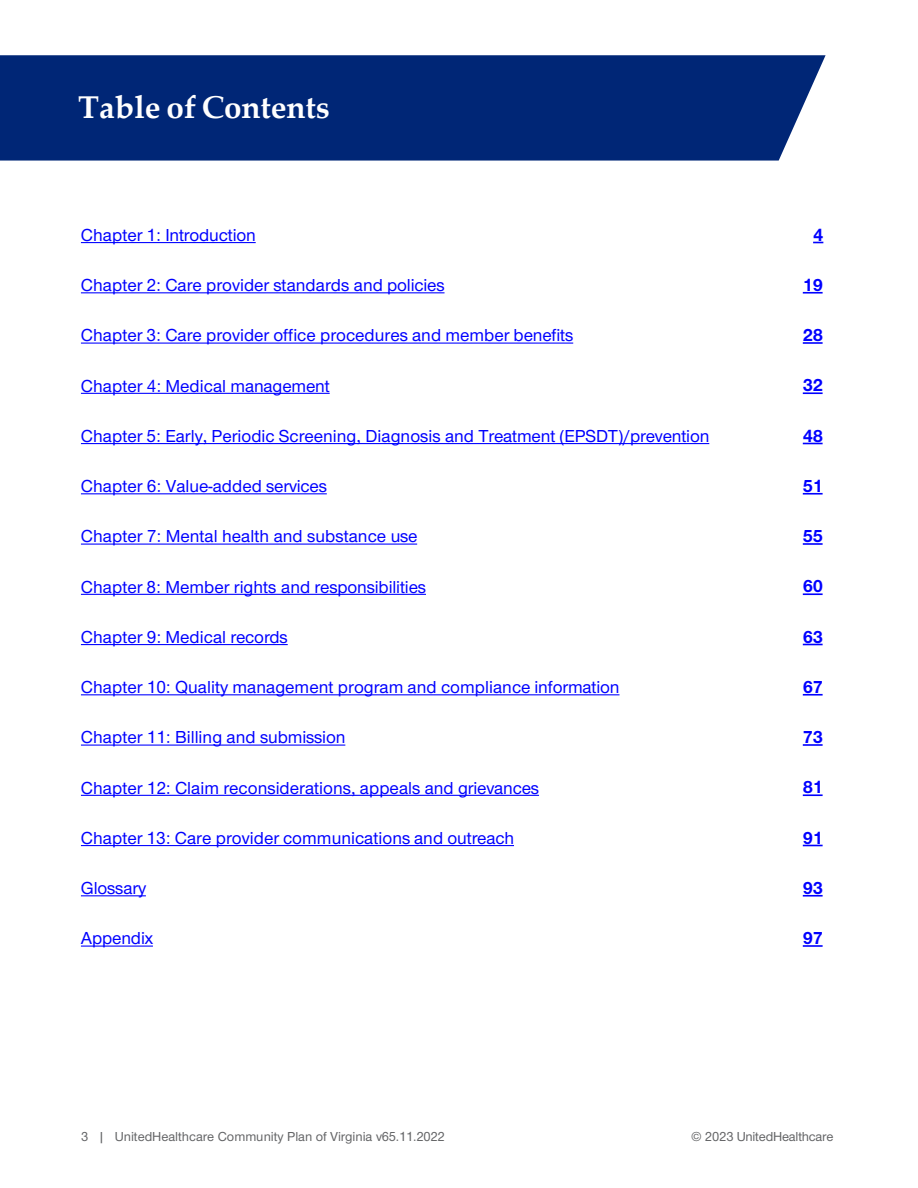
<style>
.page{position:relative;width:918px;height:1188px;background:#fff}
.page>*{position:absolute;margin:0;border:0;box-sizing:border-box;transform-origin:0 0}
.t1{font:700 31.5px "Palatino Linotype";letter-spacing:-.005em;color:#fff}
.t2{font:500 18px "UHC Sans";color:#00f}
.t3{font:700 18px "UHC Sans";letter-spacing:-.025em;color:#00f}
.t4{font:13.5px "UHC Sans";letter-spacing:-.005em;color:#636466}
</style>
<div class="page">
<div style="left:0;top:55px;width:826px;height:106px;background:#002676"></div>
<svg style="left:81px;top:242px;width:175px;height:1px"></svg>
<svg style="left:81px;top:292px;width:364px;height:1px"></svg>
<svg style="left:803px;top:292px;width:20px;height:2px"></svg>
<svg style="left:81px;top:343px;width:492px;height:1px"></svg>
<svg style="left:803px;top:342px;width:20px;height:2px"></svg>
<svg style="left:81px;top:393px;width:249px;height:1px"></svg>
<svg style="left:803px;top:392px;width:20px;height:2px"></svg>
<svg style="left:81px;top:443px;width:628px;height:1px"></svg>
<svg style="left:803px;top:443px;width:20px;height:1px"></svg>
<svg style="left:81px;top:493px;width:246px;height:1px"></svg>
<svg style="left:803px;top:493px;width:20px;height:2px"></svg>
<svg style="left:81px;top:544px;width:336px;height:1px"></svg>
<svg style="left:803px;top:543px;width:20px;height:2px"></svg>
<svg style="left:81px;top:594px;width:345px;height:1px"></svg>
<svg style="left:803px;top:593px;width:20px;height:2px"></svg>
<svg style="left:81px;top:644px;width:207px;height:1px"></svg>
<svg style="left:803px;top:644px;width:20px;height:1px"></svg>
<svg style="left:81px;top:694px;width:539px;height:1px"></svg>
<svg style="left:803px;top:694px;width:20px;height:2px"></svg>
<svg style="left:81px;top:745px;width:264px;height:1px"></svg>
<svg style="left:803px;top:744px;width:20px;height:2px"></svg>
<svg style="left:81px;top:795px;width:458px;height:1px"></svg>
<svg style="left:803px;top:794px;width:20px;height:2px"></svg>
<svg style="left:81px;top:845px;width:433px;height:1px"></svg>
<svg style="left:803px;top:845px;width:20px;height:1px"></svg>
<svg style="left:81px;top:895px;width:65px;height:1px"></svg>
<svg style="left:803px;top:895px;width:20px;height:2px"></svg>
<svg style="left:81px;top:946px;width:72px;height:1px"></svg>
<svg style="left:803px;top:945px;width:20px;height:2px"></svg>
<h1 class="t1" style="left:78px;top:85px;width:253px">Table of Contents</h1>
<p class="t2" style="left:81px;top:224px;width:176px">Chapter 1: Introduction</p>
<p class="t3" style="left:813px;top:224px;width:12px">4</p>
<p class="t2" style="left:81px;top:274px;width:365px">Chapter 2: Care provider standards and policies</p>
<p class="t3" style="left:803px;top:274px;width:22px">19</p>
<p class="t2" style="left:81px;top:325px;width:494px">Chapter 3: Care provider office procedures and member benefits</p>
<p class="t3" style="left:803px;top:324px;width:22px">28</p>
<p class="t2" style="left:81px;top:375px;width:250px">Chapter 4: Medical management</p>
<p class="t3" style="left:803px;top:375px;width:22px">32</p>
<p class="t2" style="left:81px;top:425px;width:630px">Chapter 5: Early, Periodic Screening, Diagnosis and Treatment (EPSDT)/prevention</p>
<p class="t3" style="left:803px;top:425px;width:22px">48</p>
<p class="t2" style="left:81px;top:475px;width:248px">Chapter 6: Value-added services</p>
<p class="t3" style="left:803px;top:475px;width:22px">51</p>
<p class="t2" style="left:81px;top:526px;width:338px">Chapter 7: Mental health and substance use</p>
<p class="t3" style="left:803px;top:525px;width:22px">55</p>
<p class="t2" style="left:81px;top:576px;width:347px">Chapter 8: Member rights and responsibilities</p>
<p class="t3" style="left:803px;top:576px;width:22px">60</p>
<p class="t2" style="left:81px;top:626px;width:209px">Chapter 9: Medical records</p>
<p class="t3" style="left:803px;top:626px;width:22px">63</p>
<p class="t2" style="left:81px;top:676px;width:540px">Chapter 10: Quality management program and compliance information</p>
<p class="t3" style="left:803px;top:676px;width:22px">67</p>
<p class="t2" style="left:81px;top:727px;width:266px">Chapter 11: Billing and submission</p>
<p class="t3" style="left:803px;top:726px;width:22px">73</p>
<p class="t2" style="left:81px;top:777px;width:460px">Chapter 12: Claim reconsiderations, appeals and grievances</p>
<p class="t3" style="left:803px;top:777px;width:22px">81</p>
<p class="t2" style="left:81px;top:827px;width:435px">Chapter 13: Care provider communications and outreach</p>
<p class="t3" style="left:803px;top:827px;width:22px">91</p>
<p class="t2" style="left:81px;top:877px;width:67px">Glossary</p>
<p class="t3" style="left:803px;top:877px;width:22px">93</p>
<p class="t2" style="left:81px;top:928px;width:74px">Appendix</p>
<p class="t3" style="left:803px;top:927px;width:22px">97</p>
<p class="t4" style="left:81px;top:1128px;width:365px">3 | UnitedHealthcare Community Plan of Virginia v65.11.2022</p>
<p class="t4" style="left:691px;top:1128px;width:144px">© 2023 UnitedHealthcare</p>
</div>
